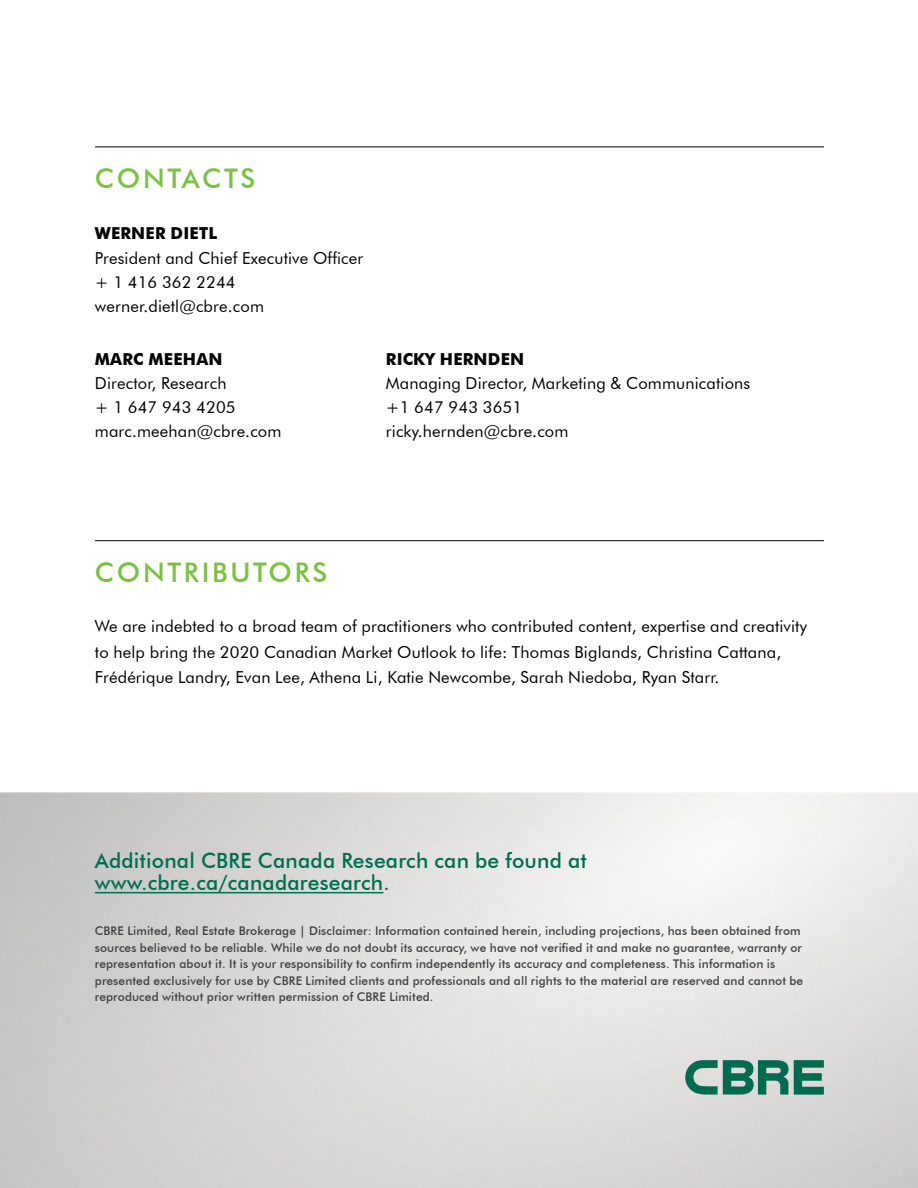
<style>
.page{position:relative;width:918px;height:1188px;background:#fff}
.page>*{position:absolute;margin:0;border:0;box-sizing:border-box;transform-origin:0 0}
.t1{font:500 27px "Futura BT";letter-spacing:.1em;color:#7ac143}
.t2{font:500 21px/22.8px "Futura BT";letter-spacing:.01em;color:#006f51}
.t3{font:16.5px/24px "Futura BT";letter-spacing:.01em;color:#000}
.t4{font:700 16.5px "Futura BT";letter-spacing:.01em;color:#000}
.t5{font:500 12px/16.5px "Futura BT";letter-spacing:.01em;color:#414042}
</style>
<div class="page">
<hr style="left:95px;top:892px;width:288px;height:1px;background:#006f51">
<hr style="left:95px;top:147px;width:729px;height:1px;background:#000">
<hr style="left:95px;top:540px;width:729px;height:1px;background:#000">
<svg style="left:685px;top:1060px;width:139px;height:35px;background:#579786"></svg>
<h1 class="t1" style="left:95px;top:162px;width:162px">CONTACTS</h1>
<h3 class="t4" style="left:95px;top:224px;width:124px">WERNER DIETL</h3>
<h3 class="t3" style="left:95px;top:246px;width:270px">President and Chief Executive Officer + 1 416 362 2244 werner.dietl@cbre.com</h3>
<h3 class="t4" style="left:95px;top:349px;width:129px">MARC MEEHAN</h3>
<h3 class="t3" style="left:95px;top:371px;width:188px">Director, Research<br>+ 1 647 943 4205 marc.meehan@cbre.com</h3>
<h3 class="t4" style="left:386px;top:349px;width:140px">RICKY HERNDEN</h3>
<h3 class="t3" style="left:386px;top:371px;width:366px">Managing Director, Marketing &amp; Communications +1 647 943 3651<br>ricky.hernden@cbre.com</h3>
<h1 class="t1" style="left:95px;top:556px;width:234px">CONTRIBUTORS</h1>
<p class="t3" style="left:95px;top:613px;width:714px;line-height:25.8px">We are indebted to a broad team of practitioners who contributed content, expertise and creativity to help bring the 2020 Canadian Market Outlook to life: Thomas Biglands, Christina Cattana,<br>Frédérique Landry, Evan Lee, Athena Li, Katie Newcombe, Sarah Niedoba, Ryan Starr.</p>
<h2 class="t2" style="left:95px;top:849px;width:493px">Additional CBRE Canada Research can be found at www.cbre.ca/canadaresearch.</h2>
<p class="t5" style="left:95px;top:923px;width:710px">CBRE Limited, Real Estate Brokerage | Disclaimer: Information contained herein, including projections, has been obtained from sources believed to be reliable. While we do not doubt its accuracy, we have not verified it and make no guarantee, warranty or representation about it. It is your responsibility to confirm independently its accuracy and completeness. This information is presented exclusively for use by CBRE Limited clients and professionals and all rights to the material are reserved and cannot be reproduced without prior written permission of CBRE Limited.</p>
</div>
